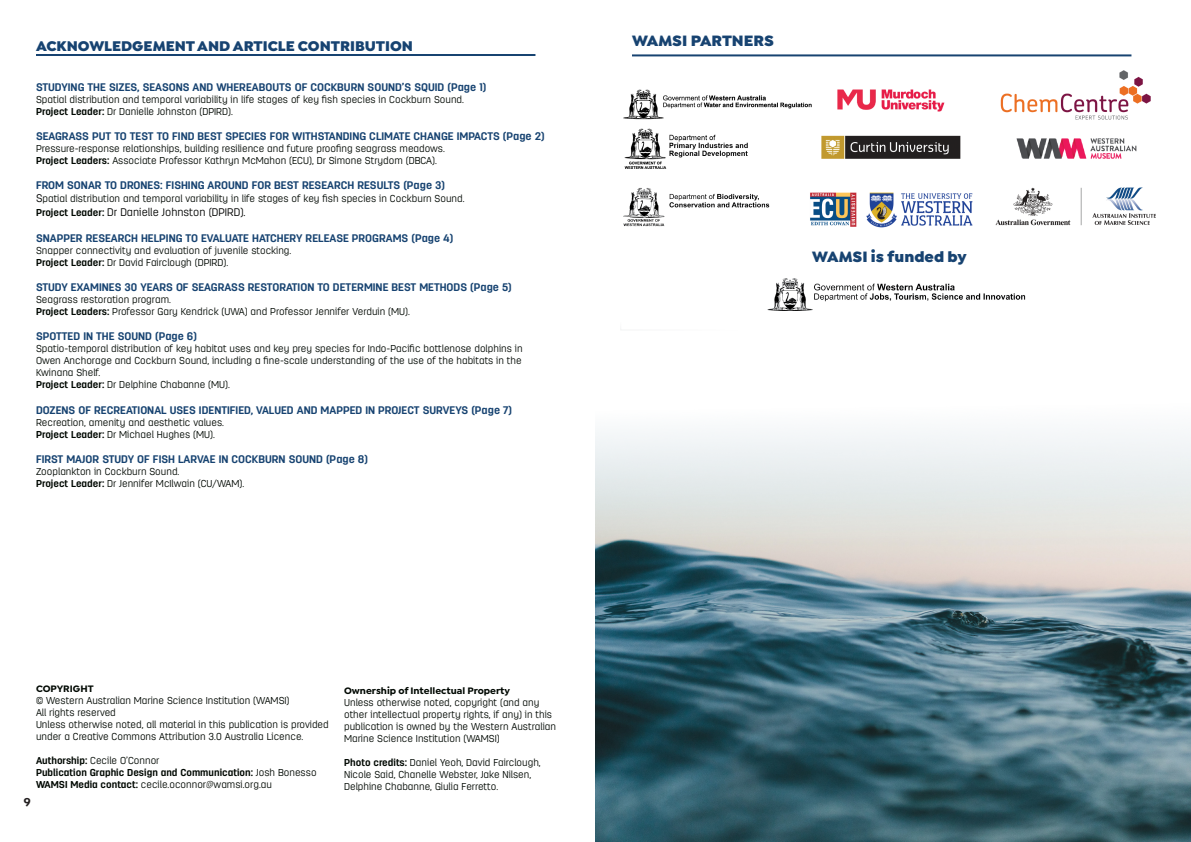
<style>
.page{position:relative;width:1191px;height:842px;background:#fff}
.page>*{position:absolute;margin:0;border:0;box-sizing:border-box;transform-origin:0 0}
.t1{font:900 16px "Isidora Sans";color:#174371}
.t2{font:900 15px "Isidora Sans";color:#174371}
.t3{font:700 12px "Isidora Sans";color:#231f20}
.t4{font:700 11px "Antartida Rounded";color:#174371}
.t5{font:300 11px "Antartida Rounded";color:#000200}
.t6{font:300 10px/12px "Antartida Rounded";color:#000802}
.t7{font:700 10px "Antartida Rounded";color:#000802}
.t8{font:700 10px "Isidora Sans";color:#000802}
.s1{font-weight:700}
.s2{font-size:11px;color:#000200}
.s3{font-weight:700;font-size:10px;color:#000802}
.s4{font-weight:300}
</style>
<div class="page">
<hr style="left:36px;top:54px;width:499px;height:2px;background:#174371">
<img style="left:623px;top:71px;width:532px;height:240px">
<div style="left:812px;top:251px;width:163px;height:20px;background:#fff"></div>
<hr style="left:632px;top:54px;width:499px;height:2px;background:#174371">
<img style="left:595px;top:432px;width:596px;height:410px">
<p class="t2" style="left:36px;top:37px;width:378px">ACKNOWLEDGEMENT AND ARTICLE CONTRIBUTION</p>
<p class="t4" style="left:36px;top:81px;width:452px">STUDYING THE SIZES, SEASONS AND WHEREABOUTS OF COCKBURN SOUND’S SQUID (Page 1)</p>
<p class="t6" style="left:36px;top:93px;width:429px">Spatial distribution and temporal variability in life stages of key fish species in Cockburn Sound.</p>
<p class="t6" style="left:36px;top:105px;width:198px"><span class="s1">Project Leader:</span> Dr Danielle Johnston (DPIRD).</p>
<p class="t4" style="left:36px;top:130px;width:510px">SEAGRASS PUT TO TEST TO FIND BEST SPECIES FOR WITHSTANDING CLIMATE CHANGE IMPACTS (Page 2)</p>
<p class="t6" style="left:36px;top:143px;width:410px">Pressure-response relationships, building resilience and future proofing seagrass meadows.</p>
<p class="t6" style="left:36px;top:155px;width:402px"><span class="s1">Project Leaders:</span> Associate Professor Kathryn McMahon (ECU), Dr Simone Strydom (DBCA).</p>
<p class="t4" style="left:36px;top:179px;width:411px">FROM SONAR TO DRONES: FISHING AROUND FOR BEST RESEARCH RESULTS (Page 3)</p>
<p class="t6" style="left:36px;top:193px;width:430px"><span class="s2">S</span>patial distribution and temporal variability in life stages of key fish species in Cockburn Sound.</p>
<p class="t5" style="left:36px;top:206px;width:211px"><span class="s3">Project Leader:</span> Dr Danielle Johnston (DPIRD).</p>
<p class="t4" style="left:36px;top:232px;width:419px">SNAPPER RESEARCH HELPING TO EVALUATE HATCHERY RELEASE PROGRAMS (Page 4)</p>
<p class="t6" style="left:36px;top:245px;width:257px">Snapper connectivity and evaluation of juvenile stocking.</p>
<p class="t6" style="left:36px;top:257px;width:194px"><span class="s1">Project Leader:</span> Dr David Fairclough (DPIRD).</p>
<p class="t4" style="left:36px;top:281px;width:477px">STUDY EXAMINES 30 YEARS OF SEAGRASS RESTORATION TO DETERMINE BEST METHODS (Page 5)</p>
<p class="t6" style="left:36px;top:294px;width:136px">Seagrass restoration program.</p>
<p class="t6" style="left:36px;top:306px;width:375px"><span class="s1">Project Leaders:</span> Professor Gary Kendrick (UWA) and Professor Jennifer Verduin (MU).</p>
<p class="t4" style="left:36px;top:330px;width:163px">SPOTTED IN THE SOUND (Page 6)</p>
<p class="t6" style="left:36px;top:343px;width:488px;text-align:justify">Spatio-temporal distribution of key habitat uses and key prey species for Indo-Pacific bottlenose dolphins in Owen Anchorage and Cockburn Sound, including a fine-scale understanding of the use of the habitats in the Kwinana Shelf.</p>
<p class="t6" style="left:36px;top:379px;width:195px"><span class="s1">Project Leader:</span> Dr Delphine Chabanne (MU).</p>
<p class="t4" style="left:36px;top:404px;width:477px">DOZENS OF RECREATIONAL USES IDENTIFIED, VALUED AND MAPPED IN PROJECT SURVEYS (Page 7)</p>
<p class="t6" style="left:36px;top:416px;width:189px">Recreation, amenity and aesthetic values.</p>
<p class="t6" style="left:36px;top:428px;width:180px"><span class="s1">Project Leader:</span> Dr Michael Hughes (MU).</p>
<p class="t4" style="left:36px;top:453px;width:333px">FIRST MAJOR STUDY OF FISH LARVAE IN COCKBURN SOUND (Page 8)</p>
<p class="t6" style="left:36px;top:465px;width:145px">Zooplankton in Cockburn Sound.</p>
<p class="t6" style="left:36px;top:477px;width:210px"><span class="s1">Project Leader:</span> Dr Jennifer McIlwain (CU/WAM).</p>
<p class="t1" style="left:632px;top:30px;width:143px">WAMSI PARTNERS</p>
<p class="t1" style="left:812px;top:247px;width:156px">WAMSI is funded by</p>
<p class="t8" style="left:36px;top:683px;width:59px">COPYRIGHT</p>
<p class="t6" style="left:36px;top:695px;width:255px">© Western Australian Marine Science Institution (WAMSI)</p>
<p class="t6" style="left:36px;top:707px;width:81px">All rights reserved</p>
<p class="t6" style="left:36px;top:719px;width:294px">Unless otherwise noted, all material in this publication is provided</p>
<p class="t6" style="left:36px;top:731px;width:269px">under a Creative Commons Attribution 3.0 Australia Licence.</p>
<p class="t6" style="left:36px;top:755px;width:125px"><span class="s1">Authorship:</span> Cecile O’Connor</p>
<p class="t7" style="left:36px;top:767px;width:282px">Publication Graphic Design and Communication: <span class="s4">Josh Bonesso</span></p>
<p class="t6" style="left:36px;top:779px;width:237px"><span class="s1">WAMSI Media contact:</span> cecile.oconnor@wamsi.org.au</p>
<p class="t3" style="left:24px;top:795px;width:8px">9</p>
<p class="t8" style="left:344px;top:684px;width:167px">Ownership of Intellectual Property</p>
<p class="t6" style="left:344px;top:696px;width:213px">Unless otherwise noted, copyright (and any other intellectual property rights, if any) in this publication is owned by the Western Australian Marine Science Institution (WAMSI)</p>
<p class="t6" style="left:344px;top:756px;width:198px"><span class="s1">Photo credits:</span> Daniel Yeoh, David Fairclough,<br>Nicole Said, Chanelle Webster, Jake Nilsen,</p>
<p class="t6" style="left:344px;top:780px;width:156px">Delphine Chabanne, Giulia Ferretto.</p>
</div>
